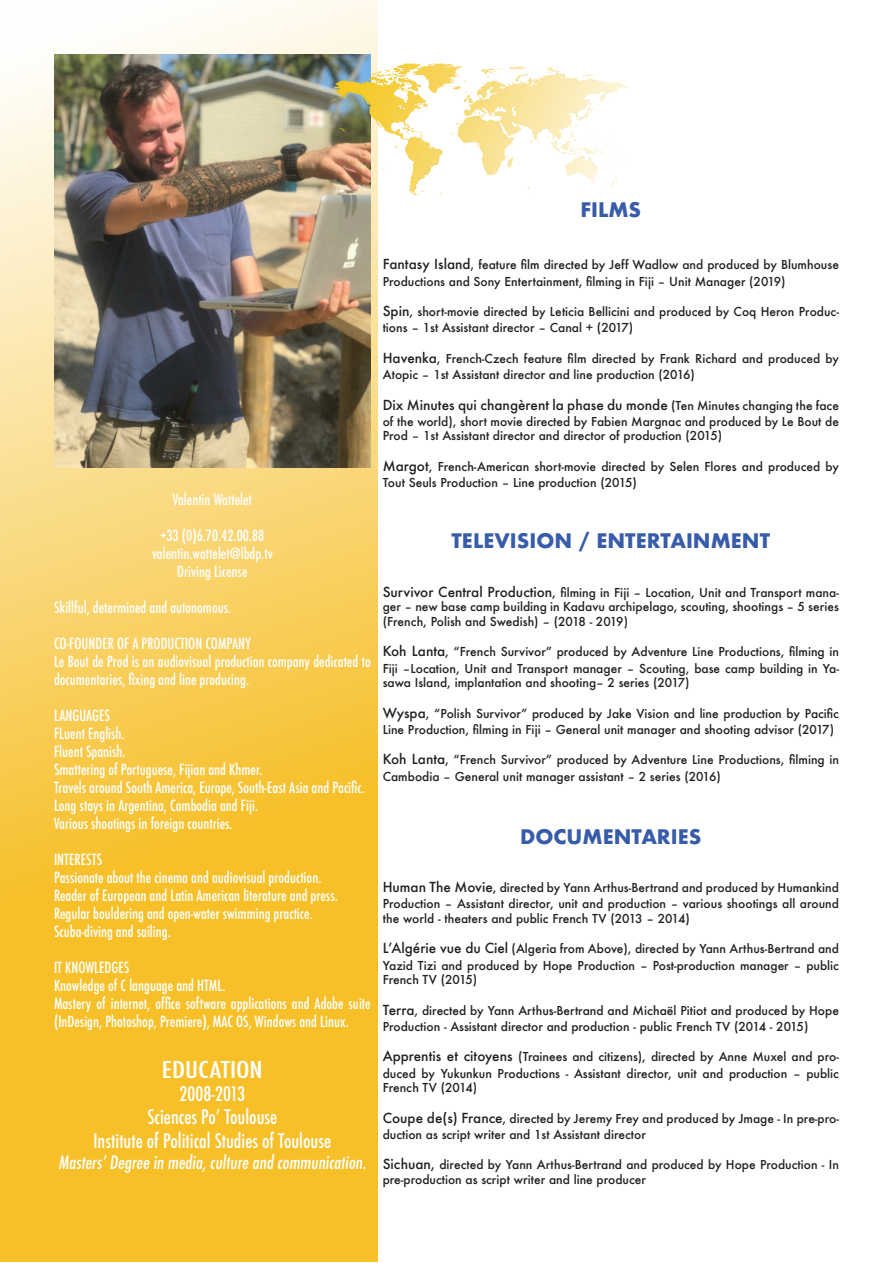
<style>
.page{position:relative;width:893px;height:1263px;background:#fff}
.page>*{position:absolute;margin:0;border:0;box-sizing:border-box;transform-origin:0 0}
.t1{font:500 condensed 22.5px "Futura";color:#fff;scale:1.25 1}
.t2{font:500 condensed 19.5px "Futura";color:#fff}
.t3{font:700 19.5px "Futura";color:#385ca9}
.t4{font:500 condensed 18px "Futura";color:#fff}
.t5{font:500 condensed 15px/18px "Futura";color:#fff}
.t6{font:500 13.5px "Futura";color:#231f20}
.t7{font:500 12px/16.2px "Futura";color:#231f20}
.s1{font-size:13.5px}
.s2{font-size:12px}
</style>
<div class="page">
<svg style="left:0;top:0;width:378px;height:1262px;background:#f8cc53"></svg>
<img style="left:54px;top:54px;width:317px;height:414px">
<img style="left:327px;top:60px;width:301px;height:140px">
<p class="t3" style="left:580px;top:196px;width:62px">FILMS</p>
<p class="t5" style="left:173px;top:491px;width:81px">Valentin Wattelet</p>
<p class="t5" style="left:160px;top:527px;width:105px">+33 (0)6.70.42.00.88</p>
<p class="t5" style="left:152px;top:545px;width:122px">valentin.wattelet@lbdp.tv</p>
<p class="t5" style="left:177px;top:563px;width:72px">Driving License</p>
<p class="t5" style="left:54px;top:599px;width:179px">Skillful, determined and autonomous.</p>
<p class="t5" style="left:54px;top:635px;width:198px">CO-FOUNDER OF A PRODUCTION COMPANY</p>
<p class="t5" style="left:54px;top:653px;width:318px">Le Bout de Prod is an audiovisual production company dedicated to documentaries, fixing and line producing.</p>
<p class="t5" style="left:54px;top:707px;width:58px">LANGUAGES</p>
<p class="t5" style="left:54px;top:725px;width:72px">FLuent English.</p>
<p class="t5" style="left:54px;top:743px;width:73px">Fluent Spanish.</p>
<p class="t5" style="left:54px;top:761px;width:210px">Smattering of Portuguese, Fijian and Khmer.</p>
<p class="t5" style="left:54px;top:779px;width:312px">Travels around South America, Europe, South-East Asia and Pacific.</p>
<p class="t5" style="left:54px;top:797px;width:206px">Long stays in Argentina, Cambodia and Fiji.</p>
<p class="t5" style="left:54px;top:815px;width:180px">Various shootings in foreign countries.</p>
<p class="t5" style="left:54px;top:851px;width:50px">INTERESTS</p>
<p class="t5" style="left:54px;top:869px;width:269px">Passionate about the cinema and audiovisual production.</p>
<p class="t5" style="left:54px;top:887px;width:285px">Reader of European and Latin American literature and press.</p>
<p class="t5" style="left:54px;top:905px;width:260px">Regular bouldering and open-water swimming practice.</p>
<p class="t5" style="left:54px;top:923px;width:118px">Scuba-diving and sailing.</p>
<p class="t5" style="left:54px;top:959px;width:77px">IT KNOWLEDGES</p>
<p class="t5" style="left:54px;top:977px;width:173px">Knowledge of C language and HTML.</p>
<p class="t5" style="left:54px;top:995px;width:318px">Mastery of internet, office software applications and Adobe suite (InDesign, Photoshop, Premiere), MAC OS, Windows and Linux.</p>
<p class="t1" style="left:162px;top:1055px;width:82px">EDUCATION</p>
<p class="t2" style="left:180px;top:1081px;width:67px">2008-2013</p>
<p class="t2" style="left:147px;top:1104px;width:131px">Sciences Po’ Toulouse</p>
<p class="t2" style="left:93px;top:1128px;width:239px">Institute of Political Studies of Toulouse</p>
<p class="t4" style="left:59px;top:1151px;width:312px">Masters’Degree in media,culture and communication.</p>
<p class="t7" style="left:383px;top:257px;width:458px"><span class="s1">Fantasy Island</span>, feature film directed by Jeff Wadlow and produced by Blumhouse<br>Productions and Sony Entertainment, filming in Fiji – Unit Manager (2019)</p>
<p class="t7" style="left:383px;top:303px;width:458px"><span class="s1">Spin</span>, short-movie directed by Leticia Bellicini and produced by Coq Heron Produc&shy;tions – 1st Assistant director – Canal + (2017)</p>
<p class="t7" style="left:383px;top:350px;width:458px"><span class="s1">Havenka</span>, French-Czech feature film directed by Frank Richard and produced by<br>Atopic – 1st Assistant director and line production (2016)</p>
<p class="t6" style="left:383px;top:395px;width:458px">Dix Minutes qui changèrent la phase du monde <span class="s2">(Ten Minutes changing the face</span></p>
<p class="t7" style="left:383px;top:414px;width:458px;line-height:14.4px">of the world), short movie directed by Fabien Margnac and produced by Le Bout de<br>Prod – 1st Assistant director and director of production (2015)</p>
<p class="t7" style="left:383px;top:458px;width:458px"><span class="s1">Margot</span>, French-American short-movie directed by Selen Flores and produced by<br>Tout Seuls Production – Line production (2015)</p>
<p class="t3" style="left:452px;top:527px;width:320px">TELEVISION / ENTERTAINMENT</p>
<p class="t7" style="left:383px;top:585px;width:458px;line-height:14.4px;text-align:justify"><span class="s1">Survivor Central Production</span>, filming in Fiji – Location, Unit and Transport mana&shy;ger – new base camp building in Kadavu archipelago, scouting, shootings – 5 series (French, Polish and Swedish) – (2018 - 2019)</p>
<p class="t7" style="left:383px;top:644px;width:458px"><span class="s1">Koh Lanta</span>, “French Survivor” produced by Adventure Line Productions, filming in<br>Fiji –Location, Unit and Transport manager – Scouting, base camp building in Ya-</p>
<p class="t7" style="left:383px;top:674px;width:308px">sawa Island, implantation and shooting– 2 series (2017)</p>
<p class="t7" style="left:383px;top:705px;width:458px"><span class="s1">Wyspa</span>, “Polish Survivor” produced by Jake Vision and line production by Pacific<br>Line Production, filming in Fiji – General unit manager and shooting advisor (2017)</p>
<p class="t7" style="left:383px;top:752px;width:458px"><span class="s1">Koh Lanta</span>, “French Survivor” produced by Adventure Line Productions, filming in<br>Cambodia – General unit manager assistant – 2 series (2016)</p>
<p class="t3" style="left:520px;top:822px;width:183px">DOCUMENTARIES</p>
<p class="t7" style="left:383px;top:879px;width:458px"><span class="s1">Human The Movie</span>, directed by Yann Arthus-Bertrand and produced by Humankind<br>Production – Assistant director, unit and production – various shootings all around</p>
<p class="t7" style="left:383px;top:910px;width:309px">the world - theaters and public French TV (2013 – 2014)</p>
<p class="t7" style="left:383px;top:941px;width:458px"><span class="s1">L’Algérie vue du Ciel</span> (Algeria from Above), directed by Yann Arthus-Bertrand and<br>Yazid Tizi and produced by Hope Production – Post-production manager – public</p>
<p class="t7" style="left:383px;top:971px;width:96px">French TV (2015)</p>
<p class="t7" style="left:383px;top:1002px;width:458px"><span class="s1">Terra</span>, directed by Yann Arthus-Bertrand and Michaël Pitiot and produced by Hope<br>Production - Assistant director and production - public French TV (2014 - 2015)</p>
<p class="t7" style="left:383px;top:1049px;width:458px"><span class="s1">Apprentis et citoyens</span> (Trainees and citizens), directed by Anne Muxel and pro&shy;duced by Yukunkun Productions - Assistant director, unit and production – public</p>
<p class="t7" style="left:383px;top:1079px;width:96px">French TV (2014)</p>
<p class="t7" style="left:383px;top:1110px;width:458px"><span class="s1">Coupe de(s) France</span>, directed by Jeremy Frey and produced by Jmage - In pre-pro&shy;duction as script writer and 1st Assistant director</p>
<p class="t7" style="left:383px;top:1157px;width:458px;line-height:14.4px"><span class="s1">Sichuan,</span> directed by Yann Arthus-Bertrand and produced by Hope Production - In pre-production as script writer and line producer</p>
</div>
